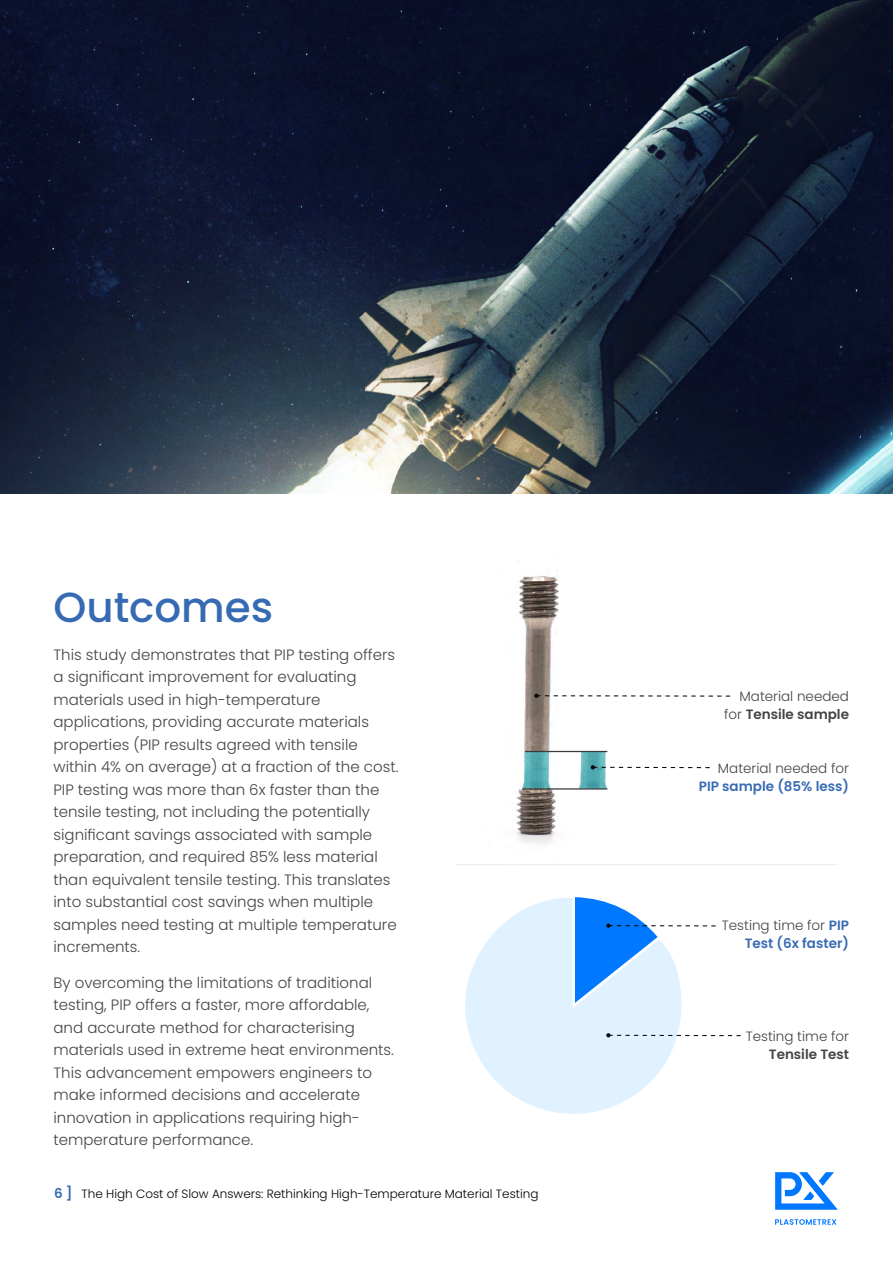
<style>
.page{position:relative;width:893px;height:1263px;background:#fff}
.page>*{position:absolute;margin:0;border:0;box-sizing:border-box;transform-origin:0 0}
.t1{font:500 42px "Poppins";color:#366bb3}
.t2{font:300 15px/22.5px "Poppins";color:#444}
.t3{font:300 13.5px/18px "Poppins";color:#444;text-align:right}
.t4{font:600 13.5px/18px "Poppins";color:#386bb3;text-align:right}
.t5{font:600 13.5px "Poppins";color:#444}
.t6{font:300 12px "Poppins";color:#000}
.s1{font-weight:600;font-size:13.5px;color:#366bb3}
.s2{font-weight:600}
.s3{font-weight:300;color:#444}
</style>
<div class="page">
<svg style="left:775px;top:1172px;width:63px;height:38px"></svg>
<svg style="left:775px;top:1219px;width:61px;height:6px"></svg>
<img style="left:0;top:0;width:893px;height:493px">
<img style="left:515px;top:576px;width:93px;height:268px">
<img style="left:550px;top:751px;width:58px;height:37px">
<svg style="left:534px;top:694px;width:196px;height:4px"></svg>
<svg style="left:522px;top:751px;width:28px;height:37px"></svg>
<hr style="left:525px;top:751px;width:82px;height:1px;background:#3b3b3b">
<hr style="left:522px;top:788px;width:85px;height:1px;background:#3b3b3b">
<svg style="left:579px;top:752px;width:131px;height:37px"></svg>
<svg style="left:465px;top:898px;width:217px;height:216px;fill:#e0f2ff"></svg>
<svg style="left:575px;top:897px;width:141px;height:106px"></svg>
<svg style="left:606px;top:1033px;width:135px;height:4px"></svg>
<hr style="left:455px;top:864px;width:383px;height:1px;background:#212121">
<h1 class="t1" style="left:53px;top:583px;width:221px">Outcomes</h1>
<p class="t2" style="left:53px;top:643px;width:346px">This study demonstrates that PIP testing offers a significant improvement for evaluating materials used in high-temperature applications, providing accurate materials properties (PIP results agreed with tensile within 4% on average) at a fraction of the cost.<br>PIP testing was more than 6x faster than the tensile testing, not including the potentially significant savings associated with sample preparation, and required 85% less material than equivalent tensile testing. This translates into substantial cost savings when multiple samples need testing at multiple temperature increments.</p>
<p class="t2" style="left:53px;top:971px;width:342px">By overcoming the limitations of traditional testing, PIP offers a faster, more affordable, and accurate method for characterising materials used in extreme heat environments.<br>This advancement empowers engineers to make informed decisions and accelerate innovation in applications requiring high&shy;temperature performance.</p>
<p class="t6" style="left:54px;top:1187px;width:486px"><span class="s1">6 ]</span> The High Cost of Slow Answers: Rethinking High-Temperature Material Testing</p>
<p class="t3" style="left:724px;top:687px;width:126px">Material needed for <span class="s2">Tensile sample</span></p>
<p class="t3" style="left:718px;top:759px;width:133px">Material needed for</p>
<p class="t4" style="left:699px;top:777px;width:152px">PIP sample (85% less)</p>
<p class="t4" style="left:722px;top:916px;width:129px"><span class="s3">Testing time for</span> PIP<br>Test (6x faster)</p>
<p class="t3" style="left:746px;top:1027px;width:105px">Testing time for</p>
<p class="t5" style="left:769px;top:1046px;width:82px">Tensile Test</p>
</div>
